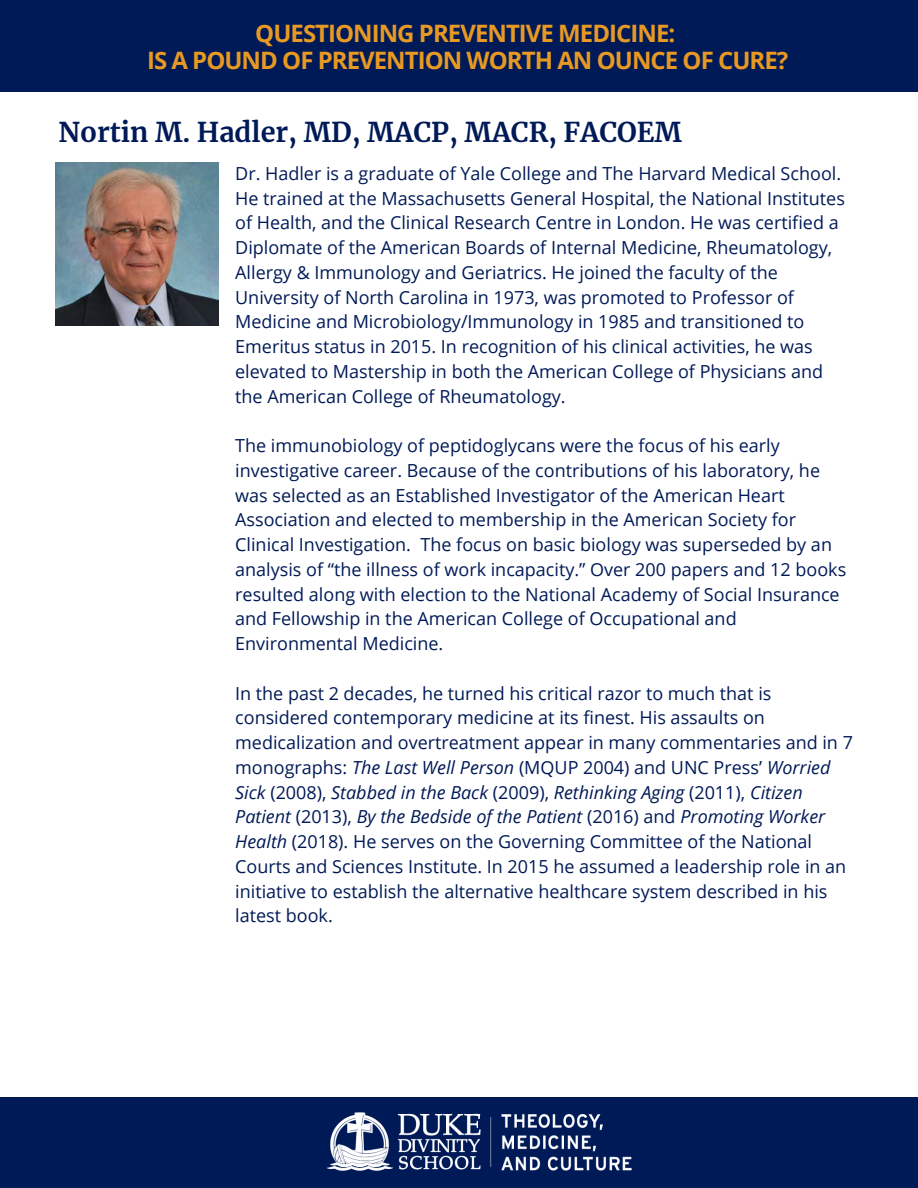
<style>
.page{position:relative;width:918px;height:1188px;background:#fff}
.page>*{position:absolute;margin:0;border:0;box-sizing:border-box;transform-origin:0 0}
.t1{font:700 27px "Merriweather";color:#001a57}
.t2{font:700 24px "Open Sans";letter-spacing:-.04em;color:#e89923}
.t3{font:18px/24.8px "Open Sans";color:#001a57}
.s1{font-style:italic}
</style>
<div class="page">
<div style="left:0;top:1096px;width:918px;height:92px;background:#001a57"></div>
<img style="left:326px;top:1112px;width:306px;height:59px">
<div style="left:0;top:0;width:918px;height:91px;background:#001a57"></div>
<img style="left:56px;top:163px;width:162px;height:162px">
<p class="t2" style="left:255px;top:17px;width:422px">QUESTIONING PREVENTIVE MEDICINE:</p>
<p class="t2" style="left:147px;top:44px;width:643px">IS A POUND OF PREVENTION WORTH AN OUNCE OF CURE?</p>
<p class="t1" style="left:58px;top:115px;width:625px">Nortin M. Hadler, MD, MACP, MACR, FACOEM</p>
<p class="t3" style="left:235px;top:161px;width:611px">Dr. Hadler is a graduate of Yale College and The Harvard Medical School.<br>He trained at the Massachusetts General Hospital, the National Institutes of Health, and the Clinical Research Centre in London. He was certified a Diplomate of the American Boards of Internal Medicine, Rheumatology, Allergy &amp; Immunology and Geriatrics. He joined the faculty of the University of North Carolina in 1973, was promoted to Professor of Medicine and Microbiology/Immunology in 1985 and transitioned to Emeritus status in 2015. In recognition of his clinical activities, he was elevated to Mastership in both the American College of Physicians and the American College of Rheumatology.</p>
<p class="t3" style="left:235px;top:433px;width:613px">The immunobiology of peptidoglycans were the focus of his early investigative career. Because of the contributions of his laboratory, he was selected as an Established Investigator of the American Heart Association and elected to membership in the American Society for Clinical Investigation. The focus on basic biology was superseded by an analysis of “the illness of work incapacity.” Over 200 papers and 12 books resulted along with election to the National Academy of Social Insurance and Fellowship in the American College of Occupational and Environmental Medicine.</p>
<p class="t3" style="left:235px;top:680px;width:619px">In the past 2 decades, he turned his critical razor to much that is considered contemporary medicine at its finest. His assaults on medicalization and overtreatment appear in many commentaries and in 7 monographs: <span class="s1">The Last Well Person</span> (MQUP 2004) and UNC Press’ <span class="s1">Worried Sick</span> (2008), <span class="s1">Stabbed in the Back</span> (2009), <span class="s1">Rethinking Aging</span> (2011), <span class="s1">Citizen Patient</span> (2013), <span class="s1">By the Bedside of the Patient</span> (2016) and <span class="s1">Promoting Worker Health</span> (2018). He serves on the Governing Committee of the National Courts and Sciences Institute. In 2015 he assumed a leadership role in an initiative to establish the alternative healthcare system described in his latest book.</p>
</div>
